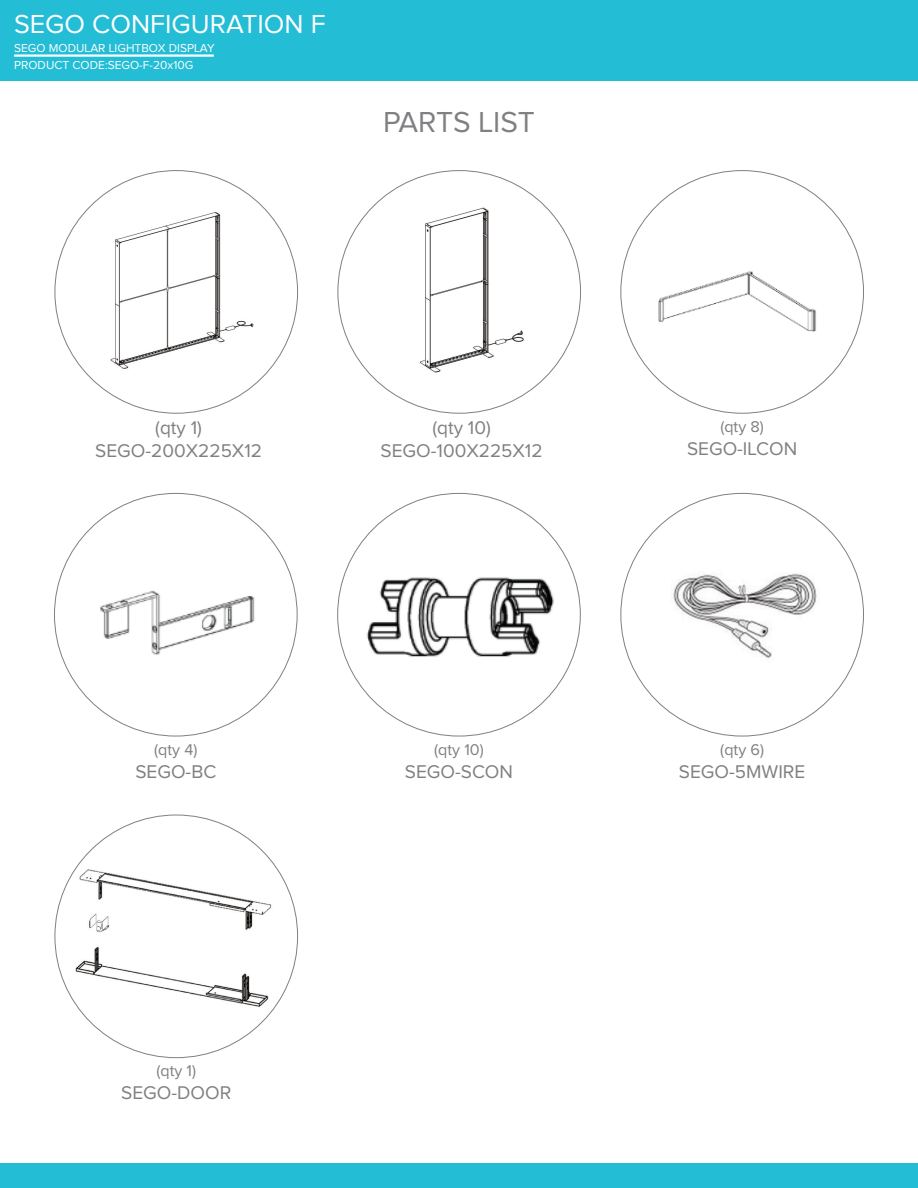
<style>
.page{position:relative;width:918px;height:1188px;background:#fff}
.page>*{position:absolute;margin:0;border:0;box-sizing:border-box;transform-origin:0 0}
.t1{font:30px "Proxima Nova";letter-spacing:-.005em;color:#808083}
.t2{font:27px "Proxima Nova";color:#fff}
.t3{font:19.05px/23px "Proxima Nova";color:#808083;text-align:center}
.t4{font:16.2px "Proxima Nova";color:#808083}
.t5{font:12px "Proxima Nova";color:#fff}
</style>
<div class="page">
<div style="left:0;top:1164px;width:918px;height:24px;background:#23bdd6"></div>
<div style="left:0;top:0;width:918px;height:81px;background:#23bdd6"></div>
<hr style="left:14px;top:54px;width:200px;height:3px;background:#fff">
<img style="left:100px;top:590px;width:155px;height:65px">
<img style="left:366px;top:577px;width:188px;height:80px">
<img style="left:658px;top:271px;width:158px;height:61px">
<img style="left:110px;top:212px;width:144px;height:157px">
<img style="left:419px;top:207px;width:106px;height:166px">
<img style="left:658px;top:525px;width:168px;height:134px">
<img style="left:62px;top:827px;width:226px;height:221px">
<h2 class="t2" style="left:14px;top:12px;width:313px">SEGO CONFIGURATION F</h2>
<p class="t5" style="left:14px;top:60px;width:181px">PRODUCT CODE:SEGO-F-20x10G</p>
<p class="t5" style="left:14px;top:42px;width:202px">SEGO MODULAR LIGHTBOX DISPLAY</p>
<h1 class="t1" style="left:383px;top:109px;width:153px">PARTS LIST</h1>
<p class="t3" style="left:95px;top:417px;width:168px">(qty 1)<br>SEGO-200X225X12</p>
<p class="t3" style="left:381px;top:417px;width:164px">(qty 10)<br>SEGO-100X225X12</p>
<p class="t4" style="left:154px;top:742px;width:45px">(qty 4)</p>
<p class="t3" style="left:135px;top:761px;width:82px">SEGO-BC</p>
<p class="t4" style="left:156px;top:1063px;width:41px">(qty 1)</p>
<p class="t3" style="left:121px;top:1082px;width:112px">SEGO-DOOR</p>
<p class="t4" style="left:434px;top:742px;width:51px">(qty 10)</p>
<p class="t3" style="left:405px;top:761px;width:110px">SEGO-SCON</p>
<p class="t4" style="left:720px;top:419px;width:45px">(qty 8)</p>
<p class="t3" style="left:687px;top:438px;width:112px">SEGO-ILCON</p>
<p class="t4" style="left:720px;top:742px;width:45px">(qty 6)</p>
<p class="t3" style="left:679px;top:761px;width:128px">SEGO-5MWIRE</p>
</div>
